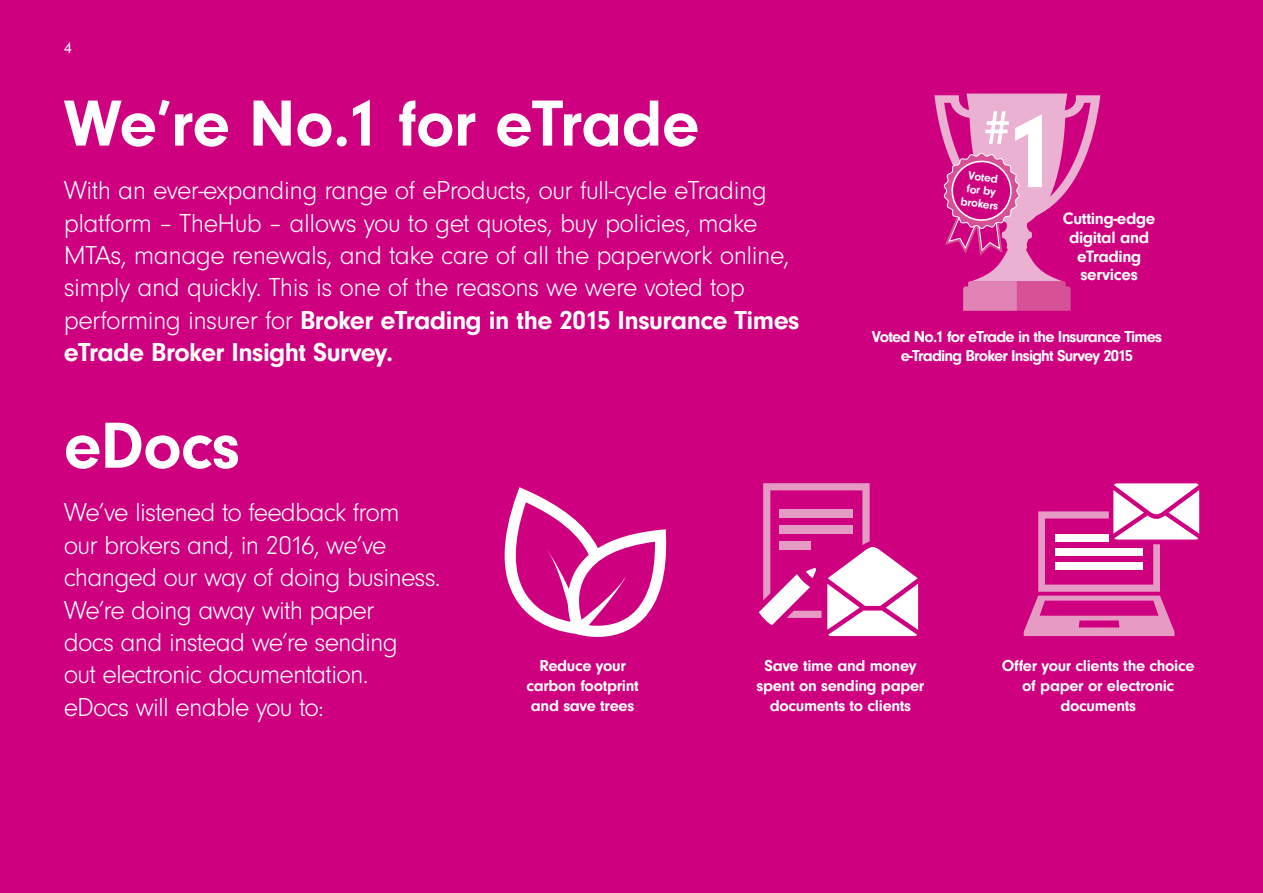
<style>
.page{position:relative;width:1263px;height:893px;background:#cf007f}
.page>*{position:absolute;margin:0;border:0;box-sizing:border-box;transform-origin:0 0}
.t1{font:700 106.95px "Neuzeit Gro T";color:#fff}
.t2{font:700 67.5px "Neuzeit Gro T";letter-spacing:-.01em;color:#fff}
.t3{font:700 53.25px "Neuzeit Gro T";color:#fff}
.t4{font:27px/32.4px "Neuzeit Gro T Ligh";letter-spacing:-.03em;color:#fff}
.t5{font:700 27px/32.4px "Neuzeit Gro T";letter-spacing:-.02em;color:#fff}
.t6{font:700 17.1px/18.8px "Neuzeit Gro T";letter-spacing:-.02em;color:#fff;text-align:center}
.t7{font:700 16.5px/19.8px "Neuzeit Gro T";letter-spacing:-.02em;color:#fff;text-align:center}
.t8{font:700 16.5px/19.8px "Neuzeit Gro T";letter-spacing:-.05em;color:#fff;text-align:center}
.t9{font:16.5px "Neuzeit Gro T";color:#fff}
.t10{font:700 12px "Neuzeit Gro T";color:#fff}
.s1{font-family:"Neuzeit Gro T Ligh";font-weight:400}
</style>
<div class="page">
<svg style="left:934px;top:94px;width:166px;height:217px"></svg>
<svg style="left:504px;top:487px;width:163px;height:150px"></svg>
<svg style="left:1024px;top:483px;width:175px;height:153px"></svg>
<svg style="left:759px;top:483px;width:159px;height:153px"></svg>
<p class="t9" style="left:64px;top:39px;width:10px">4</p>
<h2 class="t2" style="left:64px;top:86px;width:637px">We’re No.1 for eTrade</h2>
<p class="t4" style="left:64px;top:175px;width:727px">With an ever-expanding range of eProducts, our full-cycle eTrading platform – TheHub – allows you to get quotes, buy policies, make MTAs, manage renewals, and take care of all the paperwork online, simply and quickly. This is one of the reasons we were voted top</p>
<p class="t5" style="left:64px;top:304px;width:737px"><span class="s1">performing insurer for</span> Broker eTrading in the 2015 Insurance Times eTrade Broker Insight Survey.</p>
<h3 class="t3" style="left:984px;top:98px;width:28px">#</h3>
<h1 class="t1" style="left:1003px;top:92px;width:55px">1</h1>
<p class="t10" style="left:969px;top:168px;width:31px;rotate:8deg">Voted</p>
<p class="t10" style="left:968px;top:182px;width:31px;rotate:8deg">for by</p>
<p class="t10" style="left:962px;top:194px;width:40px;rotate:8deg">brokers</p>
<p class="t6" style="left:1063px;top:209px;width:94px">Cutting-edge digital and eTrading services</p>
<p class="t8" style="left:872px;top:326px;width:292px">Voted No.1 for eTrade in the Insurance Times e-Trading Broker Insight Survey 2015</p>
<h2 class="t2" style="left:64px;top:408px;width:178px">eDocs</h2>
<p class="t4" style="left:64px;top:497px;width:378px">We’ve listened to feedback from<br>our brokers and, in 2016, we’ve changed our way of doing business.<br>We’re doing away with paper<br>docs and instead we’re sending<br>out electronic documentation.<br>eDocs will enable you to:</p>
<p class="t7" style="left:526px;top:656px;width:114px">Reduce your carbon footprint and save trees</p>
<p class="t7" style="left:1002px;top:656px;width:194px">Offer your clients the choice of paper or electronic documents</p>
<p class="t7" style="left:756px;top:656px;width:169px">Save time and money spent on sending paper documents to clients</p>
</div>
